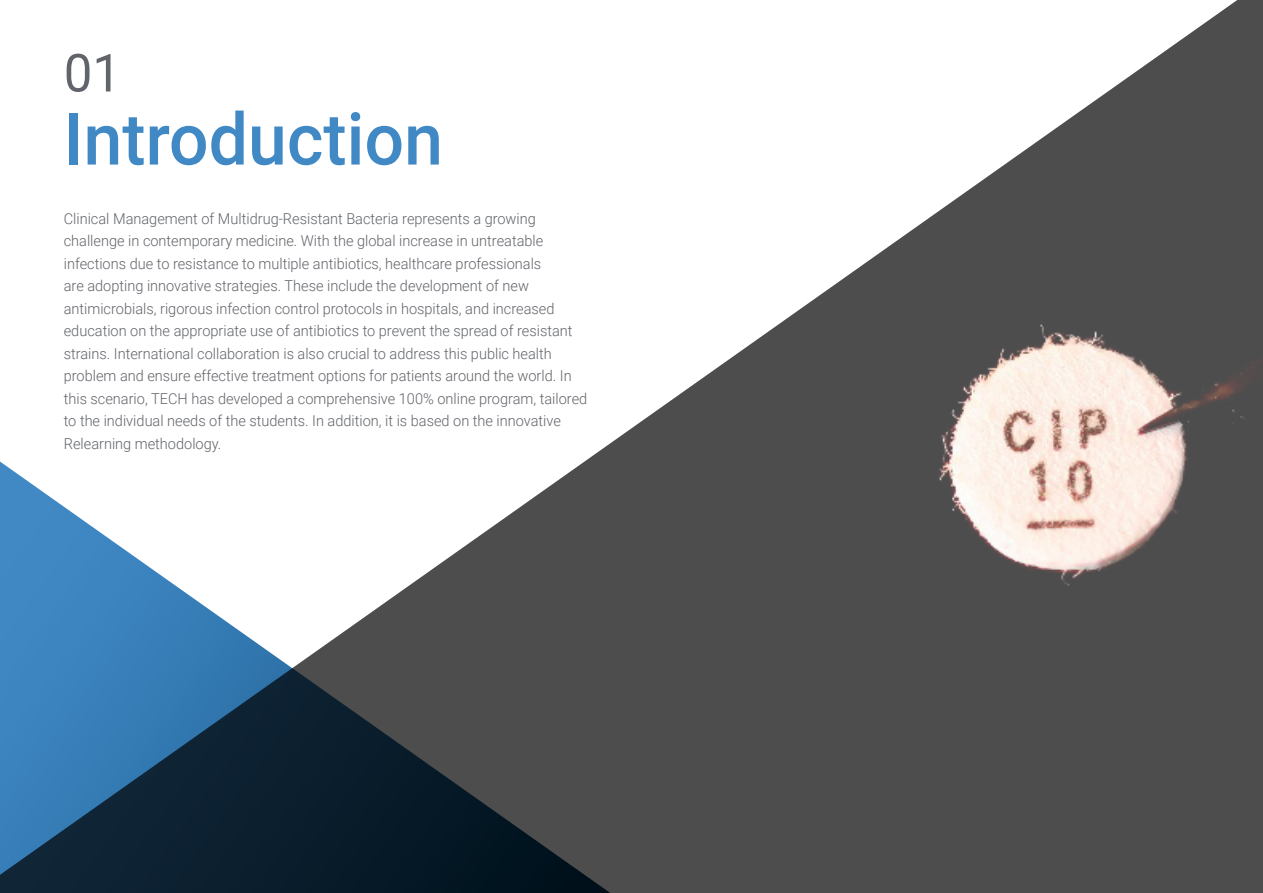
<style>
.page{position:relative;width:1263px;height:893px;background:#fff}
.page>*{position:absolute;margin:0;border:0;box-sizing:border-box;transform-origin:0 0}
.t1{font:500 72px "Roboto";color:#4089c5}
.t2{font:52.5px "Roboto";color:#61646a}
.t3{font:300 15px/22.5px "Roboto";color:#61646a}
</style>
<div class="page">
<img style="left:606px;top:0;width:657px;height:893px">
<svg style="left:0;top:446px;width:640px;height:447px"></svg>
<h2 class="t2" style="left:64px;top:36px;width:59px">01</h2>
<h1 class="t1" style="left:64px;top:89px;width:381px">Introduction</h1>
<p class="t3" style="left:64px;top:207px;width:525px">Clinical Management of Multidrug-Resistant Bacteria represents a growing challenge in contemporary medicine. With the global increase in untreatable infections due to resistance to multiple antibiotics, healthcare professionals<br>are adopting innovative strategies. These include the development of new antimicrobials, rigorous infection control protocols in hospitals, and increased education on the appropriate use of antibiotics to prevent the spread of resistant strains. International collaboration is also crucial to address this public health problem and ensure effective treatment options for patients around the world. In this scenario, TECH has developed a comprehensive 100% online program, tailored to the individual needs of the students. In addition, it is based on the innovative Relearning methodology.</p>
</div>
